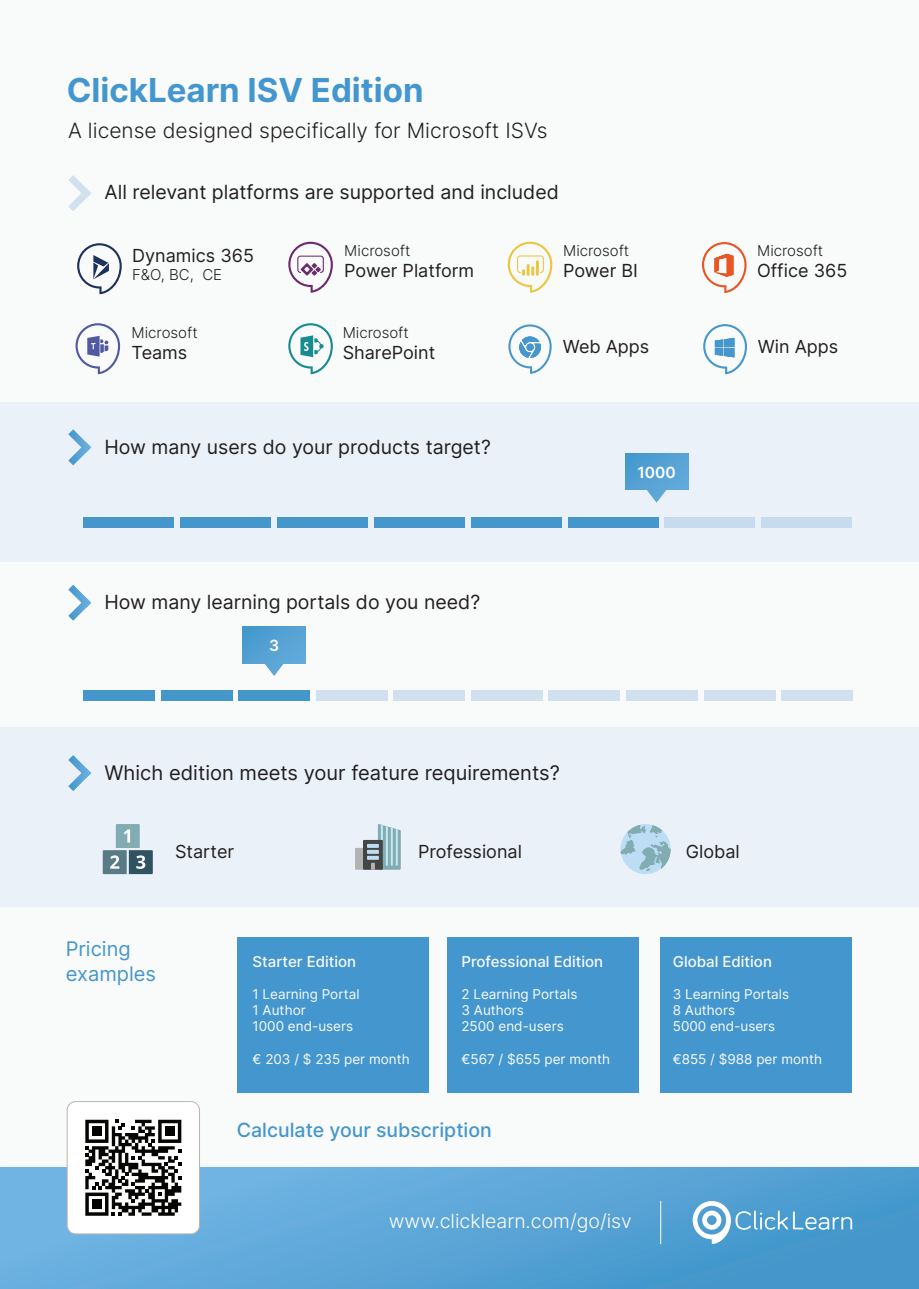
<style>
.page{position:relative;width:919px;height:1289px;background:#fff}
.page>*{position:absolute;margin:0;border:0;box-sizing:border-box;transform-origin:0 0}
.t1{font:700 33px "Inter";color:#4497ce}
.t2{font:300 21px "Inter";color:#231f20}
.t3{font:20.1px "Inter";color:#231f20}
.t4{font:20.1px/24.2px "Inter";color:#4496cb}
.t5{font:19.5px "Inter";color:#231f20}
.t6{font:500 19.5px "Inter";color:#4496cb}
.t7{font:300 19.5px "Inter";color:#fff}
.t8{font:18px "Inter";color:#231f20}
.t9{font:600 15.45px "Inter";color:#fff}
.t10{font:300 15px "Inter";color:#231f20}
.t11{font:500 15px "Inter";color:#f9fafa}
.t12{font:13.5px/16.2px "Inter";color:#f9fafa}
</style>
<div class="page">
<div style="left:0;top:0;width:918px;height:1288px;background:#f9fafa"></div>
<div style="left:0;top:1167px;width:918px;height:121px;background:linear-gradient(to right,#70b4e3,#4597cc)"></div>
<svg style="left:692px;top:1200px;width:160px;height:43px;background:#6aadd8"></svg>
<div style="left:67px;top:1101px;width:132px;height:132px;background:#fff;border-radius:9px"></div>
<div style="left:67px;top:1101px;width:133px;height:133px;border:1px solid #bab5b4;border-radius:9px"></div>
<div style="left:0;top:401px;width:918px;height:160px;background:#eaf1f9"></div>
<div style="left:83px;top:517px;width:91px;height:11px;background:#4496cb"></div>
<div style="left:277px;top:517px;width:90px;height:11px;background:#4496cb"></div>
<div style="left:180px;top:517px;width:90px;height:11px;background:#4496cb"></div>
<div style="left:374px;top:517px;width:90px;height:11px;background:#4496cb"></div>
<div style="left:471px;top:517px;width:90px;height:11px;background:#4496cb"></div>
<div style="left:664px;top:517px;width:91px;height:11px;background:#c7daee"></div>
<div style="left:567px;top:517px;width:91px;height:11px;background:#4496cb"></div>
<div style="left:761px;top:517px;width:91px;height:11px;background:#c7daee"></div>
<div style="left:625px;top:453px;width:63px;height:37px;background:linear-gradient(to right,#4a9bcf,#60a7d8)"></div>
<svg style="left:644px;top:487px;width:24px;height:15px"></svg>
<svg style="left:68px;top:429px;width:23px;height:36px"></svg>
<svg style="left:68px;top:584px;width:23px;height:36px"></svg>
<svg style="left:68px;top:175px;width:23px;height:36px"></svg>
<svg style="left:77px;top:243px;width:45px;height:51px"></svg>
<svg style="left:507px;top:242px;width:45px;height:51px"></svg>
<svg style="left:288px;top:242px;width:45px;height:51px"></svg>
<svg style="left:75px;top:323px;width:45px;height:51px"></svg>
<svg style="left:508px;top:324px;width:43px;height:50px"></svg>
<svg style="left:703px;top:324px;width:44px;height:50px"></svg>
<svg style="left:702px;top:242px;width:44px;height:51px"></svg>
<svg style="left:288px;top:323px;width:45px;height:51px"></svg>
<div style="left:0;top:727px;width:918px;height:179px;background:#eaf1f9"></div>
<svg style="left:68px;top:755px;width:23px;height:36px"></svg>
<div style="left:355px;top:847px;width:18px;height:22px;background:#b2b3b3"></div>
<div style="left:363px;top:840px;width:20px;height:29px;background:#444545"></div>
<svg style="left:367px;top:843px;width:12px;height:4px"></svg>
<svg style="left:367px;top:849px;width:12px;height:4px"></svg>
<svg style="left:367px;top:855px;width:12px;height:4px"></svg>
<svg style="left:371px;top:824px;width:30px;height:45px"></svg>
<svg style="left:103px;top:824px;width:50px;height:50px"></svg>
<div style="left:620px;top:824px;width:50px;height:50px;background:#bcddf4;border-radius:50%"></div>
<svg style="left:620px;top:824px;width:50px;height:47px"></svg>
<div style="left:237px;top:936px;width:191px;height:155px;background:#4497ce"></div>
<div style="left:447px;top:936px;width:191px;height:155px;background:#4497ce"></div>
<div style="left:660px;top:936px;width:192px;height:155px;background:#4497ce"></div>
<hr style="left:660px;top:1200px;width:1px;height:43px;background:#fff">
<div style="left:83px;top:690px;width:72px;height:11px;background:#4496cb"></div>
<div style="left:238px;top:690px;width:72px;height:11px;background:#4496cb"></div>
<div style="left:161px;top:690px;width:71px;height:11px;background:#4496cb"></div>
<div style="left:316px;top:690px;width:71px;height:11px;background:#d2e1ef"></div>
<div style="left:393px;top:690px;width:72px;height:11px;background:#d2e1ef"></div>
<div style="left:548px;top:690px;width:72px;height:11px;background:#d2e1ef"></div>
<div style="left:471px;top:690px;width:71px;height:11px;background:#d2e1ef"></div>
<div style="left:626px;top:690px;width:71px;height:11px;background:#d2e1ef"></div>
<div style="left:243px;top:627px;width:62px;height:36px;background:linear-gradient(to right,#4a9bcf,#5fa7d8)"></div>
<svg style="left:262px;top:660px;width:24px;height:16px"></svg>
<div style="left:703px;top:690px;width:72px;height:11px;background:#d2e1ef"></div>
<div style="left:781px;top:690px;width:72px;height:11px;background:#d2e1ef"></div>
<svg style="left:85px;top:1119px;width:96px;height:96px"></svg>
<div style="left:92px;top:1126px;width:10px;height:10px;background:#040503"></div>
<div style="left:165px;top:1126px;width:10px;height:10px;background:#040503"></div>
<div style="left:92px;top:1199px;width:10px;height:10px;background:#040503"></div>
<h1 class="t1" style="left:67px;top:66px;width:358px">ClickLearn ISV Edition</h1>
<h2 class="t2" style="left:68px;top:115px;width:481px">A license designed specifically for Microsoft ISVs</h2>
<h3 class="t5" style="left:104px;top:177px;width:456px">All relevant platforms are supported and included</h3>
<h3 class="t8" style="left:132px;top:242px;width:123px">Dynamics 365</h3>
<p class="t10" style="left:132px;top:263px;width:91px">F&amp;O, BC, CE</p>
<p class="t10" style="left:344px;top:240px;width:68px">Microsoft</p>
<h3 class="t8" style="left:344px;top:257px;width:131px">Power Platform</h3>
<p class="t10" style="left:563px;top:240px;width:68px">Microsoft</p>
<h3 class="t8" style="left:563px;top:257px;width:76px">Power BI</h3>
<p class="t10" style="left:757px;top:240px;width:68px">Microsoft</p>
<h3 class="t8" style="left:757px;top:257px;width:92px">Office 365</h3>
<p class="t10" style="left:131px;top:321px;width:68px">Microsoft</p>
<h3 class="t8" style="left:131px;top:339px;width:57px">Teams</h3>
<h3 class="t8" style="left:563px;top:334px;width:88px">Web Apps</h3>
<h3 class="t8" style="left:757px;top:334px;width:82px">Win Apps</h3>
<p class="t10" style="left:342px;top:321px;width:68px">Microsoft</p>
<h3 class="t8" style="left:342px;top:339px;width:94px">SharePoint</h3>
<h3 class="t5" style="left:104px;top:432px;width:388px">How many users do your products target?</h3>
<h3 class="t5" style="left:104px;top:587px;width:377px">How many learning portals do you need?</h3>
<p class="t9" style="left:269px;top:634px;width:12px">3</p>
<h3 class="t3" style="left:104px;top:757px;width:457px">Which edition meets your feature requirements?</h3>
<p class="t9" style="left:637px;top:461px;width:40px">1000</p>
<h3 class="t8" style="left:175px;top:838px;width:61px">Starter</h3>
<h3 class="t8" style="left:418px;top:838px;width:105px">Professional</h3>
<h3 class="t8" style="left:685px;top:838px;width:55px">Global</h3>
<h3 class="t4" style="left:66px;top:936px;width:92px">Pricing examples</h3>
<p class="t11" style="left:252px;top:950px;width:105px">Starter Edition</p>
<p class="t12" style="left:252px;top:985px;width:108px">1 Learning Portal<br>1 Author<br>1000 end-users</p>
<p class="t12" style="left:252px;top:1050px;width:159px">€ 203 / $ 235 per month</p>
<p class="t11" style="left:461px;top:950px;width:143px">Professional Edition</p>
<p class="t12" style="left:461px;top:985px;width:117px">2 Learning Portals<br>3 Authors<br>2500 end-users</p>
<p class="t12" style="left:461px;top:1050px;width:150px">€567 / $655 per month</p>
<h3 class="t6" style="left:237px;top:1115px;width:256px">Calculate your subscription</h3>
<h3 class="t7" style="left:389px;top:1206px;width:244px">www.clicklearn.com/go/isv</h3>
<p class="t11" style="left:672px;top:950px;width:101px">Global Edition</p>
<p class="t12" style="left:672px;top:985px;width:118px">3 Learning Portals<br>8 Authors<br>5000 end-users</p>
<p class="t12" style="left:672px;top:1050px;width:151px">€855 / $988 per month</p>
</div>
